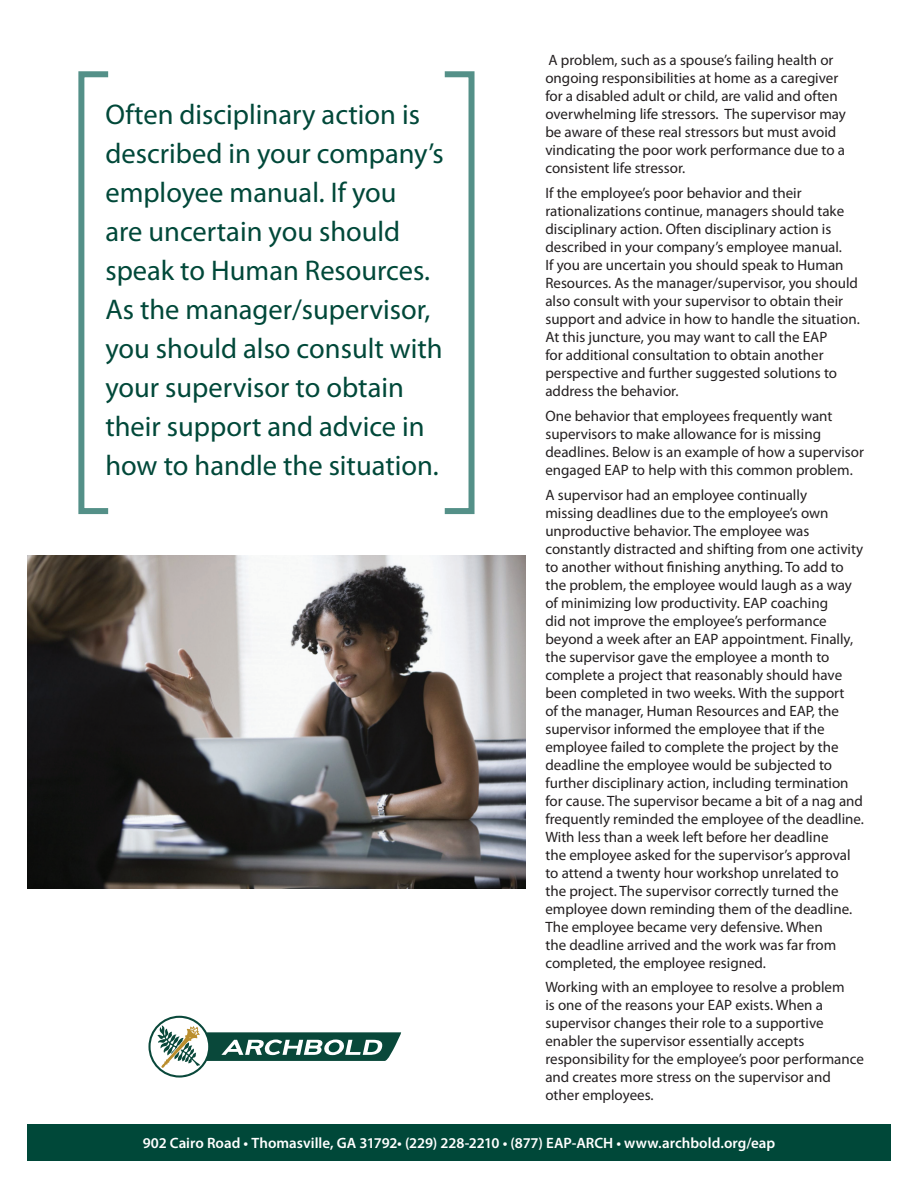
<style>
.page{position:relative;width:918px;height:1188px;background:#fff}
.page>*{position:absolute;margin:0;border:0;box-sizing:border-box;transform-origin:0 0}
.t1{font:28.5px/39px "Myriad Pro";color:#004839}
.t2{font:15px/18px "Myriad Pro";color:#231f20}
.t3{font:600 15px "Myriad Pro";color:#fff}
</style>
<div class="page">
<div style="left:27px;top:1124px;width:864px;height:37px;background:#004839"></div>
<img style="left:27px;top:555px;width:499px;height:333px">
<svg style="left:78px;top:71px;width:31px;height:444px"></svg>
<svg style="left:444px;top:71px;width:31px;height:444px"></svg>
<svg style="left:148px;top:1016px;width:253px;height:62px"></svg>
<p class="t1" style="left:105px;top:95px;width:340px">Often disciplinary action is described in your company’s employee manual. If you<br>are uncertain you should speak to Human Resources.<br>As the manager/supervisor, you should also consult with your supervisor to obtain their support and advice in how to handle the situation.</p>
<p class="t2" style="left:545px;top:51px;width:302px">A problem, such as a spouse’s failing health or ongoing responsibilities at home as a caregiver for a disabled adult or child, are valid and often overwhelming life stressors. The supervisor may be aware of these real stressors but must avoid vindicating the poor work performance due to a consistent life stressor.</p>
<p class="t2" style="left:545px;top:184px;width:316px">If the employee’s poor behavior and their rationalizations continue, managers should take disciplinary action. Often disciplinary action is described in your company’s employee manual.<br>If you are uncertain you should speak to Human Resources. As the manager/supervisor, you should also consult with your supervisor to obtain their support and advice in how to handle the situation.<br>At this juncture, you may want to call the EAP<br>for additional consultation to obtain another perspective and further suggested solutions to address the behavior.</p>
<p class="t2" style="left:545px;top:406px;width:320px">One behavior that employees frequently want supervisors to make allowance for is missing deadlines. Below is an example of how a supervisor engaged EAP to help with this common problem.</p>
<p class="t2" style="left:545px;top:485px;width:320px">A supervisor had an employee continually<br>missing deadlines due to the employee’s own unproductive behavior. The employee was constantly distracted and shifting from one activity to another without finishing anything. To add to the problem, the employee would laugh as a way of minimizing low productivity. EAP coaching<br>did not improve the employee’s performance beyond a week after an EAP appointment. Finally, the supervisor gave the employee a month to complete a project that reasonably should have been completed in two weeks. With the support<br>of the manager, Human Resources and EAP, the supervisor informed the employee that if the employee failed to complete the project by the deadline the employee would be subjected to further disciplinary action, including termination for cause. The supervisor became a bit of a nag and frequently reminded the employee of the deadline.<br>With less than a week left before her deadline<br>the employee asked for the supervisor’s approval to attend a twenty hour workshop unrelated to<br>the project. The supervisor correctly turned the employee down reminding them of the deadline.<br>The employee became very defensive. When<br>the deadline arrived and the work was far from completed, the employee resigned.</p>
<p class="t2" style="left:545px;top:978px;width:320px">Working with an employee to resolve a problem<br>is one of the reasons your EAP exists. When a supervisor changes their role to a supportive enabler the supervisor essentially accepts responsibility for the employee’s poor performance and creates more stress on the supervisor and other employees.</p>
<p class="t3" style="left:143px;top:1134px;width:634px">902 Cairo Road • Thomasville, GA 31792• (229) 228-2210 • (877) EAP-ARCH • www.archbold.org/eap</p>
</div>
